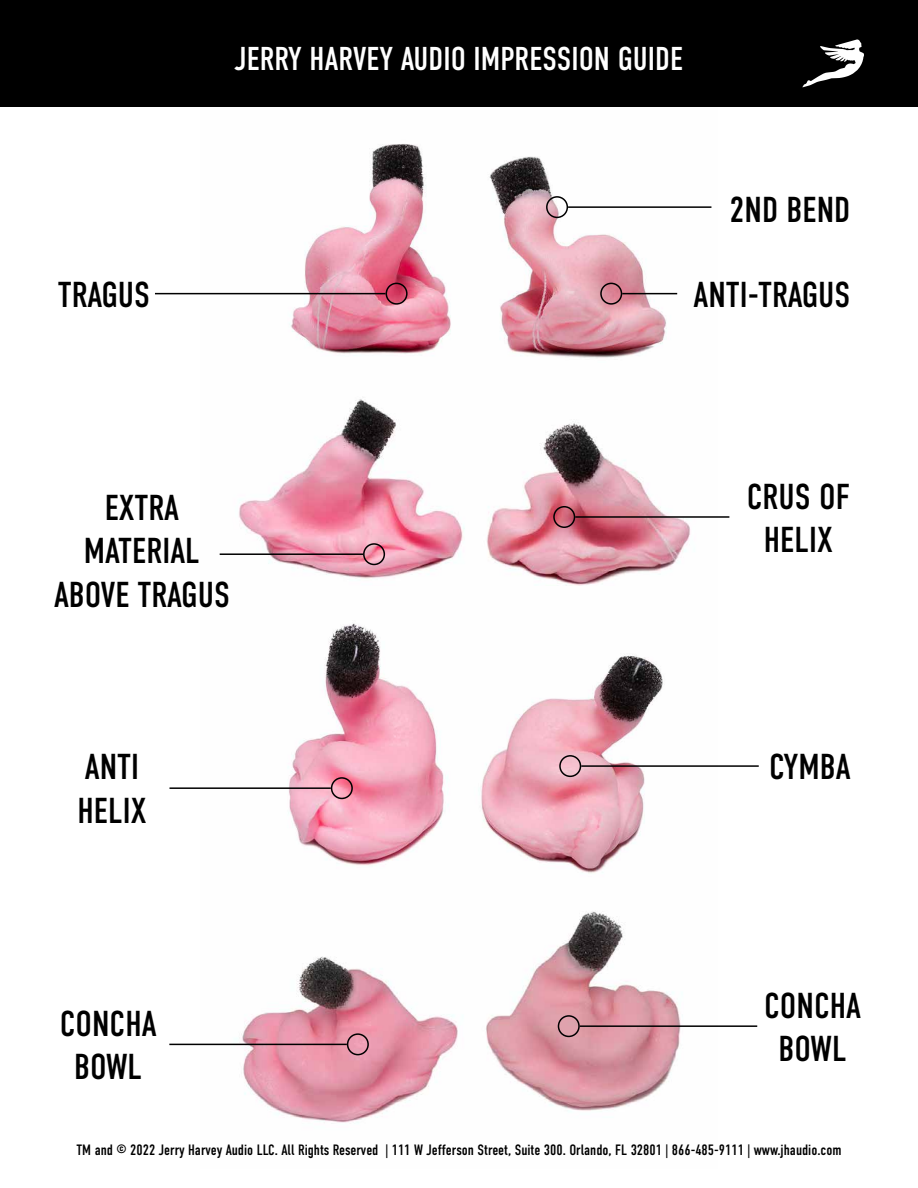
<style>
.page{position:relative;width:918px;height:1188px;background:#fff}
.page>*{position:absolute;margin:0;border:0;box-sizing:border-box;transform-origin:0 0}
.t1{font:36px/43.2px "DIN Condensed";color:#000;text-align:center}
.t2{font:33px "DIN Condensed";color:#fff}
.t3{font:15px "DIN Condensed";color:#000}
</style>
<div class="page">
<img style="left:200px;top:911px;width:481px;height:212px">
<img style="left:219px;top:399px;width:472px;height:187px">
<img style="left:200px;top:144px;width:512px;height:214px">
<img style="left:288px;top:623px;width:375px;height:250px">
<hr style="left:568px;top:206px;width:143px;height:2px;background:#000">
<hr style="left:575px;top:516px;width:154px;height:2px;background:#000">
<hr style="left:170px;top:787px;width:161px;height:2px;background:#000">
<hr style="left:622px;top:293px;width:55px;height:1px;background:#000">
<hr style="left:220px;top:553px;width:143px;height:2px;background:#000">
<hr style="left:155px;top:293px;width:231px;height:1px;background:#000">
<hr style="left:581px;top:765px;width:178px;height:2px;background:#000">
<hr style="left:580px;top:1025px;width:177px;height:2px;background:#000">
<hr style="left:169px;top:1044px;width:178px;height:1px;background:#000">
<div style="left:386px;top:283px;width:22px;height:22px;border:2px solid #000;border-radius:50%"></div>
<div style="left:546px;top:196px;width:22px;height:22px;border:2px solid #000;border-radius:50%"></div>
<div style="left:600px;top:283px;width:22px;height:22px;border:2px solid #000;border-radius:50%"></div>
<div style="left:553px;top:506px;width:22px;height:22px;border:2px solid #000;border-radius:50%"></div>
<div style="left:363px;top:543px;width:22px;height:22px;border:2px solid #000;border-radius:50%"></div>
<div style="left:331px;top:777px;width:22px;height:22px;border:2px solid #000;border-radius:50%"></div>
<div style="left:559px;top:755px;width:22px;height:22px;border:2px solid #000;border-radius:50%"></div>
<div style="left:558px;top:1015px;width:22px;height:22px;border:2px solid #000;border-radius:50%"></div>
<div style="left:347px;top:1033px;width:22px;height:22px;border:2px solid #000;border-radius:50%"></div>
<div style="left:0;top:1px;width:918px;height:106px;background:#000"></div>
<svg style="left:802px;top:39px;width:62px;height:48px"></svg>
<h2 class="t2" style="left:235px;top:41px;width:450px">JERRY HARVEY AUDIO IMPRESSION GUIDE</h2>
<h1 class="t1" style="left:729px;top:188px;width:123px">2ND BEND</h1>
<h1 class="t1" style="left:58px;top:274px;width:94px">TRAGUS</h1>
<h1 class="t1" style="left:694px;top:274px;width:158px">ANTI-TRAGUS</h1>
<h1 class="t1" style="left:54px;top:487px;width:177px">EXTRA<br>MATERIAL<br>ABOVE TRAGUS</h1>
<h1 class="t1" style="left:78px;top:746px;width:70px;text-align:left">ANTI<br>HELIX</h1>
<h1 class="t1" style="left:60px;top:1002px;width:98px">CONCHA<br>BOWL</h1>
<h1 class="t1" style="left:747px;top:476px;width:104px">CRUS OF<br>HELIX</h1>
<h1 class="t1" style="left:769px;top:746px;width:83px">CYMBA</h1>
<h1 class="t1" style="left:764px;top:985px;width:98px">CONCHA<br>BOWL</h1>
<p class="t3" style="left:76px;top:1142px;width:767px">TM and © 2022 Jerry Harvey Audio LLC. All Rights Reserved | 111 W Jefferson Street, Suite 300. Orlando, FL 32801 | 866-485-9111 | www.jhaudio.com</p>
</div>
